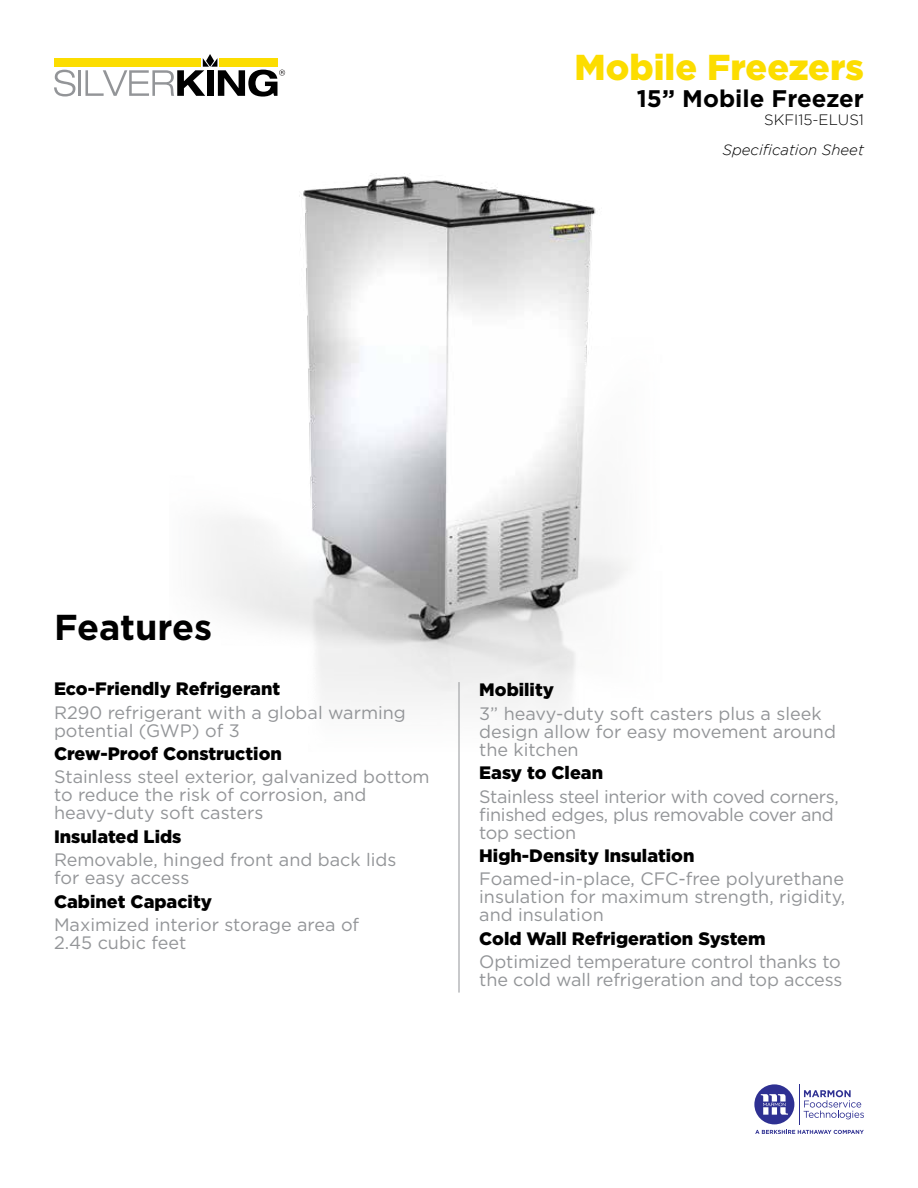
<style>
.page{position:relative;width:918px;height:1188px;background:#fff}
.page>*{position:absolute;margin:0;border:0;box-sizing:border-box;transform-origin:0 0}
.t1{font:900 36px "Gotham";color:#fcdd00}
.t2{font:700 36px "Gotham";color:#000}
.t3{font:700 24px "Gotham";color:#000}
.t4{font:18px/18px "Gotham";color:#939598}
.t5{font:900 18px "Gotham";color:#000}
.t6{font:18px/18px "Gotham";letter-spacing:-.02em;color:#939598}
.t7{font:italic 300 15px "Gotham";color:#000}
.t8{font:300 15px "Gotham";color:#000}
</style>
<div class="page">
<img style="left:207px;top:72px;width:421px;height:705px">
<hr style="left:459px;top:682px;width:1px;height:311px;background:#939598">
<svg style="left:54px;top:70px;width:21px;height:26px"></svg>
<hr style="left:78px;top:70px;width:3px;height:26px;background:#939598">
<div style="left:54px;top:58px;width:147px;height:9px;background:#fcdd00"></div>
<svg style="left:85px;top:54px;width:200px;height:43px"></svg>
<svg style="left:755px;top:1130px;width:109px;height:4px"></svg>
<hr style="left:799px;top:1084px;width:1px;height:40px;background:#2e3092">
<svg style="left:804px;top:1090px;width:60px;height:29px"></svg>
<svg style="left:754px;top:1084px;width:40px;height:40px"></svg>
<h1 class="t1" style="left:575px;top:47px;width:291px">Mobile Freezers</h1>
<h2 class="t3" style="left:637px;top:82px;width:229px">15” Mobile Freezer</h2>
<p class="t8" style="left:764px;top:111px;width:101px">SKFI15-ELUS1</p>
<p class="t7" style="left:723px;top:141px;width:143px">Specification Sheet</p>
<h1 class="t2" style="left:54px;top:603px;width:160px">Features</h1>
<p class="t5" style="left:54px;top:678px;width:228px">Eco-Friendly Refrigerant</p>
<p class="t4" style="left:54px;top:703px;width:353px">R290 refrigerant with a global warming potential (GWP) of 3</p>
<p class="t5" style="left:54px;top:743px;width:229px">Crew-Proof Construction</p>
<p class="t4" style="left:54px;top:768px;width:377px">Stainless steel exterior, galvanized bottom to reduce the risk of corrosion, and heavy-duty soft casters</p>
<p class="t5" style="left:54px;top:826px;width:129px">Insulated Lids</p>
<p class="t4" style="left:54px;top:850px;width:344px">Removable, hinged front and back lids for easy access</p>
<p class="t5" style="left:54px;top:891px;width:160px">Cabinet Capacity</p>
<p class="t4" style="left:54px;top:915px;width:307px">Maximized interior storage area of<br>2.45 cubic feet</p>
<p class="t5" style="left:479px;top:680px;width:76px">Mobility</p>
<p class="t4" style="left:479px;top:704px;width:358px">3” heavy-duty soft casters plus a sleek design allow for easy movement around the kitchen</p>
<p class="t5" style="left:479px;top:763px;width:125px">Easy to Clean</p>
<p class="t6" style="left:479px;top:787px;width:361px">Stainless steel interior with coved corners, finished edges, plus removable cover and top section</p>
<p class="t5" style="left:479px;top:845px;width:217px">High-Density Insulation</p>
<p class="t4" style="left:479px;top:870px;width:368px;text-align:justify">Foamed-in-place, CFC-free polyurethane insulation for maximum strength, rigidity, and insulation</p>
<p class="t5" style="left:479px;top:928px;width:288px">Cold Wall Refrigeration System</p>
<p class="t4" style="left:479px;top:953px;width:365px">Optimized temperature control thanks to the cold wall refrigeration and top access</p>
</div>
